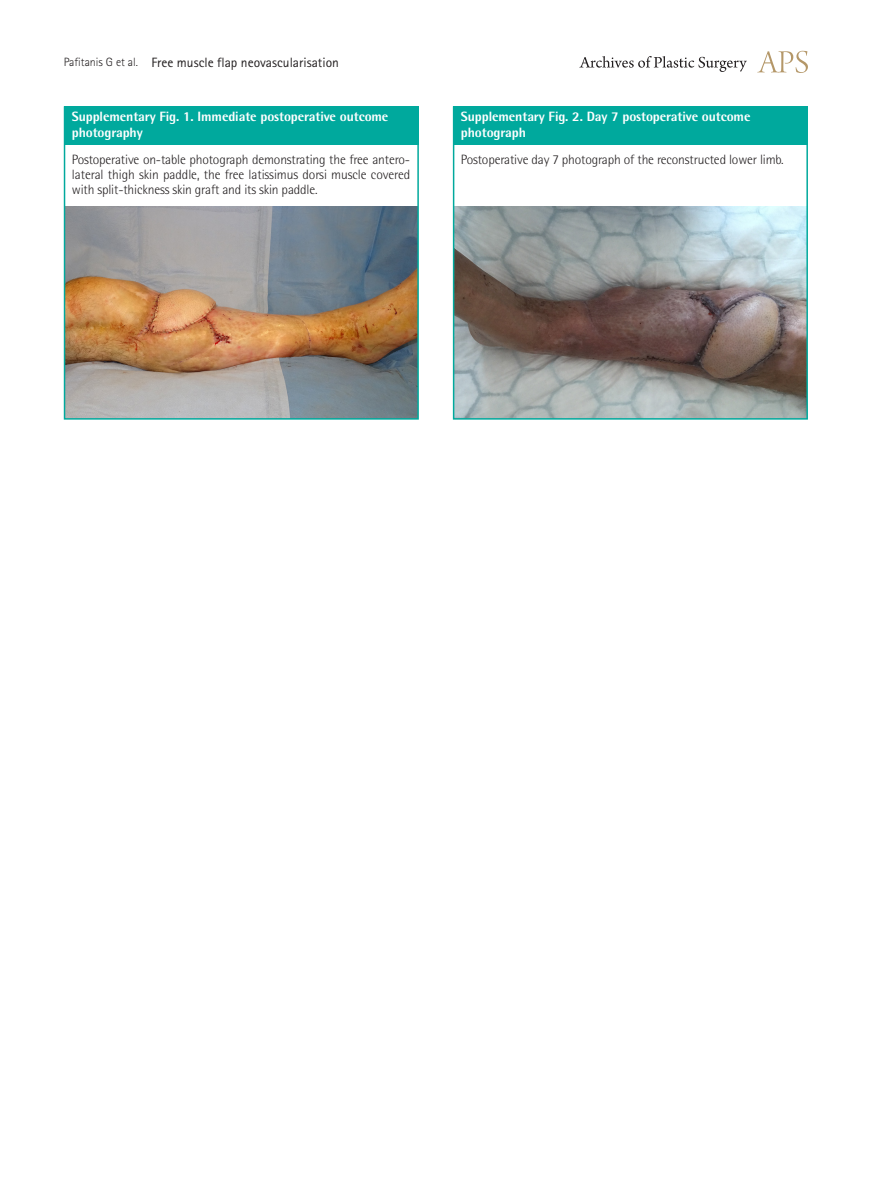
<style>
.page{position:relative;width:893px;height:1191px;background:#fff}
.page>*{position:absolute;margin:0;border:0;box-sizing:border-box;transform-origin:0 0}
.그림설명{font:300 13.5px/15px "Rotis Semi Sans Std";letter-spacing:-.01em;color:#231f20;text-align:justify}
.표그림제목{font:800 13.5px/16.2px "Rotis Semi Sans Std";letter-spacing:-.01em;color:#fff}
.t1{font:13.5px "Rotis Sans Serif Std";color:#231f20}
.s1{font-weight:300;font-size:12px}
</style>
<div class="page">
<svg style="left:757px;top:51px;width:51px;height:22px"></svg>
<svg style="left:579px;top:56px;width:168px;height:16px"></svg>
<img style="left:67px;top:206px;width:349px;height:210px">
<img style="left:456px;top:206px;width:349px;height:210px">
<div style="left:64px;top:106px;width:354px;height:39px;background:#00a99d"></div>
<div style="left:453px;top:106px;width:354px;height:39px;background:#00a99d"></div>
<div style="left:64px;top:106px;width:355px;height:313px;border:2px solid #00a99d"></div>
<div style="left:453px;top:106px;width:355px;height:313px;border:2px solid #00a99d"></div>
<p class="t1" style="left:64px;top:54px;width:277px"><span class="s1">Pafitanis G et al.</span> Free muscle flap neovascularisation</p>
<p class="표그림제목" style="left:72px;top:108px;width:318px">Supplementary Fig. 1. Immediate postoperative outcome photography</p>
<p class="표그림제목" style="left:461px;top:108px;width:291px">Supplementary Fig. 2. Day 7 postoperative outcome photograph</p>
<p class="그림설명" style="left:72px;top:152px;width:340px">Postoperative on-table photograph demonstrating the free antero&shy;lateral thigh skin paddle, the free latissimus dorsi muscle covered with split-thickness skin graft and its skin paddle.</p>
<p class="그림설명" style="left:461px;top:152px;width:324px">Postoperative day 7 photograph of the reconstructed lower limb.</p>
</div>
